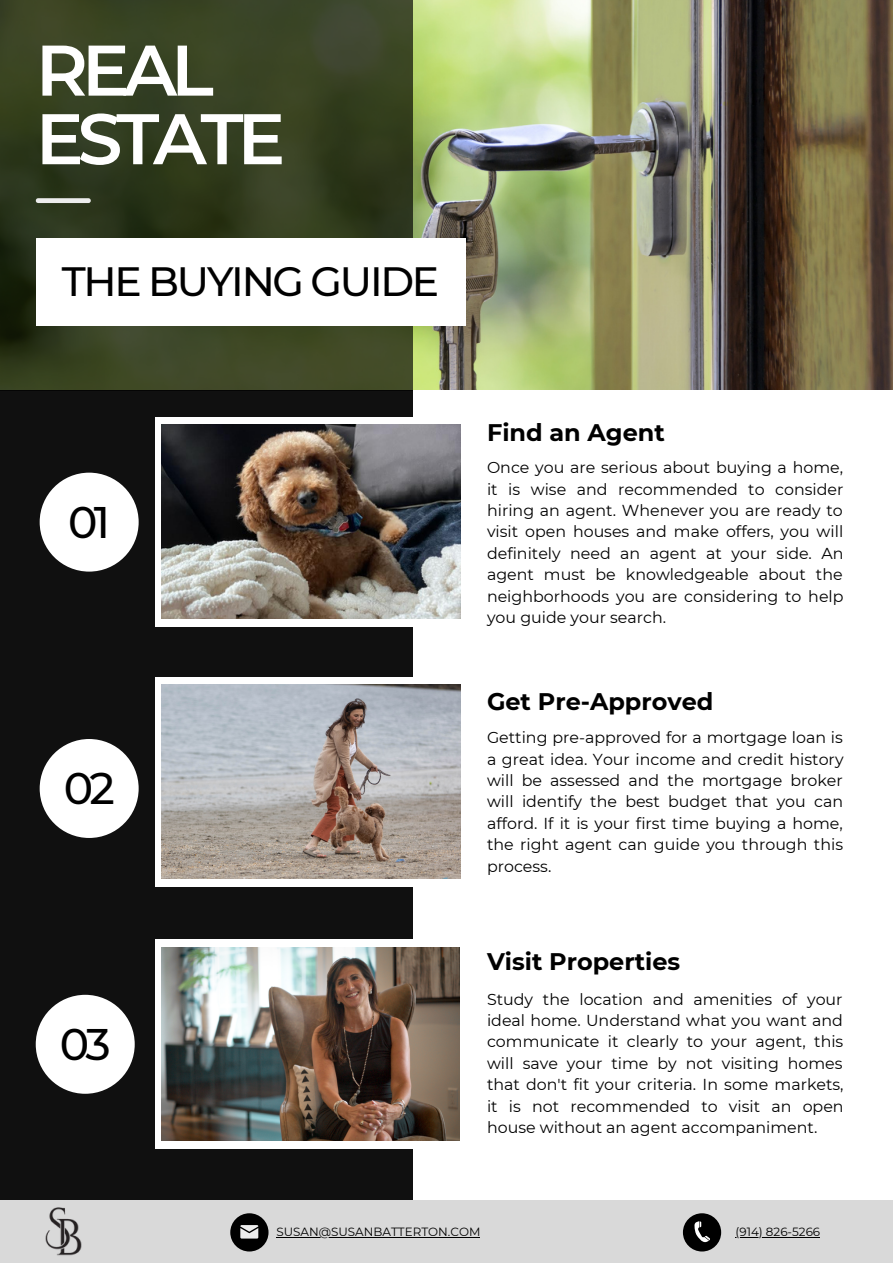
<style>
.page{position:relative;width:893px;height:1264px;background:#fff}
.page>*{position:absolute;margin:0;border:0;box-sizing:border-box;transform-origin:0 0}
.t1{font:600 71.4px/68.6px "Montserrat";letter-spacing:-.085em;color:#fff}
.t2{font:500 44.1px "Montserrat";color:#000}
.t3{font:500 40.8px "Montserrat";letter-spacing:-.055em;color:#000}
.t4{font:700 24px "Montserrat";color:#000}
.t5{font:15.9px/21.3px "Montserrat";color:#000;text-align:justify}
.t6{font:11.85px "Montserrat";color:#000}
</style>
<div class="page">
<div style="left:0;top:382px;width:413px;height:880px;background:#101010"></div>
<img style="left:413px;top:0;width:479px;height:389px">
<svg style="left:0;top:0;width:413px;height:390px;background:#353f20"></svg>
<div style="left:155px;top:417px;width:312px;height:209px;background:#fff"></div>
<div style="left:155px;top:677px;width:312px;height:209px;background:#fff"></div>
<div style="left:155px;top:939px;width:312px;height:209px;background:#fff"></div>
<img style="left:161px;top:425px;width:299px;height:193px">
<img style="left:161px;top:685px;width:299px;height:193px">
<img style="left:161px;top:947px;width:298px;height:193px">
<div style="left:38px;top:198px;width:51px;height:5px;background:#ededed"></div>
<div style="left:40px;top:472px;width:99px;height:99px;background:#fff;border-radius:50%"></div>
<div style="left:40px;top:739px;width:99px;height:99px;background:#fff;border-radius:50%"></div>
<div style="left:36px;top:994px;width:99px;height:99px;background:#fff;border-radius:50%"></div>
<div style="left:36px;top:238px;width:429px;height:88px;background:#fff"></div>
<div style="left:0;top:1199px;width:892px;height:63px;background:#d9d9d9"></div>
<div style="left:683px;top:1213px;width:38px;height:38px;background:#000;border-radius:50%"></div>
<svg style="left:694px;top:1221px;width:16px;height:21px"></svg>
<div style="left:230px;top:1213px;width:38px;height:38px;background:#000;border-radius:50%"></div>
<svg style="left:240px;top:1225px;width:18px;height:13px"></svg>
<hr style="left:276px;top:1237px;width:204px;height:1px;background:#000">
<hr style="left:735px;top:1237px;width:85px;height:1px;background:#000">
<img style="left:45px;top:1207px;width:37px;height:49px">
<h1 class="t1" style="left:36px;top:36px;width:251px">REAL<br>ESTATE</h1>
<h3 class="t3" style="left:62px;top:256px;width:379px">THE BUYING GUIDE</h3>
<h2 class="t2" style="left:68px;top:495px;width:43px">01</h2>
<h2 class="t2" style="left:64px;top:761px;width:52px">02</h2>
<h2 class="t2" style="left:60px;top:1017px;width:52px">03</h2>
<h3 class="t4" style="left:487px;top:418px;width:179px">Find an Agent</h3>
<p class="t5" style="left:487px;top:457px;width:358px">Once you are serious about buying a home, it is wise and recommended to consider hiring an agent. Whenever you are ready to visit open houses and make offers, you will definitely need an agent at your side. An agent must be knowledgeable about the neighborhoods you are considering to help you guide your search.</p>
<h3 class="t4" style="left:487px;top:687px;width:228px">Get Pre-Approved</h3>
<p class="t5" style="left:487px;top:727px;width:358px">Getting pre-approved for a mortgage loan is a great idea. Your income and credit history will be assessed and the mortgage broker will identify the best budget that you can afford. If it is your first time buying a home, the right agent can guide you through this process.</p>
<h3 class="t4" style="left:487px;top:946px;width:195px">Visit Properties</h3>
<p class="t5" style="left:487px;top:988px;width:358px">Study the location and amenities of your ideal home. Understand what you want and communicate it clearly to your agent, this will save your time by not visiting homes that don't fit your criteria. In some markets, it is not recommended to visit an open house without an agent accompaniment.</p>
<p class="t6" style="left:276px;top:1224px;width:205px">SUSAN@SUSANBATTERTON.COM</p>
<p class="t6" style="left:735px;top:1224px;width:86px">(914) 826-5266</p>
</div>
